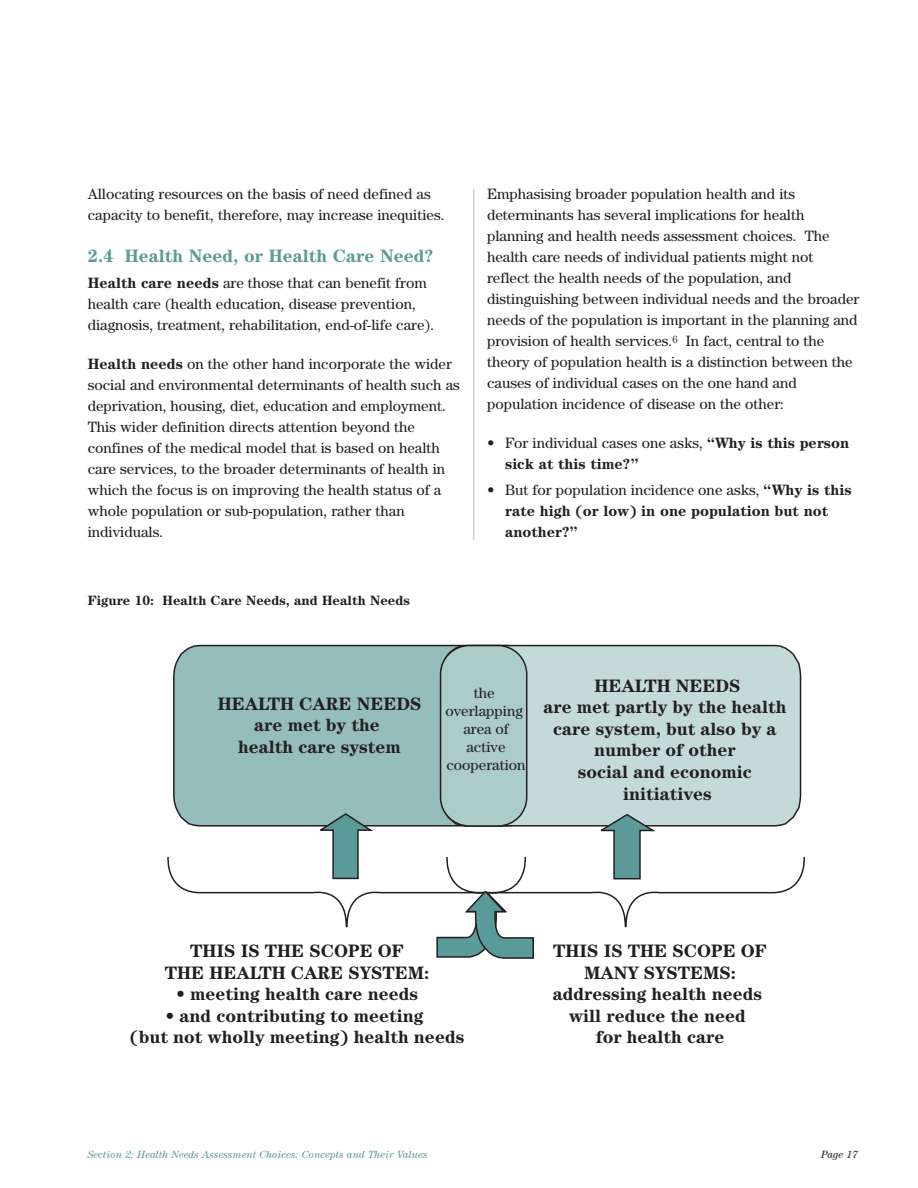
<style>
.page{position:relative;width:918px;height:1188px;background:#fff}
.page>*{position:absolute;margin:0;border:0;box-sizing:border-box;transform-origin:0 0}
.t1{font:700 18px/21.6px "Century";color:#231f20;text-align:center}
.t2{font:700 18px "Century";color:#5a9a98}
.t3{font:15px/21px "Century";color:#231f20}
.t4{font:700 15px/21px "Century";color:#231f20}
.t5{font:700 13.5px "Century";color:#231f20}
.t6{font:italic 10.5px "Century";color:#5a9a98}
.t7{font:italic 10.5px "Century";color:#231f20}
.s1{font-weight:700}
.s2{font-weight:400}
</style>
<div class="page">
<hr style="left:474px;top:189px;width:1px;height:351px;background:#bbbdc0">
<div style="left:173px;top:645px;width:266px;height:182px;background:#95bdbb"></div>
<svg style="left:439px;top:645px;width:363px;height:182px;background:#bfd4d3"></svg>
<svg style="left:167px;top:856px;width:638px;height:72px"></svg>
<svg style="left:599px;top:813px;width:59px;height:67px"></svg>
<svg style="left:318px;top:812px;width:58px;height:68px"></svg>
<div style="left:441px;top:646px;width:86px;height:180px;background:#acccca;border-radius:29px"></div>
<div style="left:440px;top:645px;width:87px;height:182px;border:1px solid #231f20;border-radius:29px"></div>
<svg style="left:436px;top:889px;width:99px;height:70px"></svg>
<p class="t3" style="left:88px;top:185px;width:358px">Allocating resources on the basis of need defined as capacity to benefit, therefore, may increase inequities.</p>
<p class="t2" style="left:88px;top:250px;width:347px">2.4 Health Need, or Health Care Need?</p>
<p class="t3" style="left:88px;top:274px;width:348px"><span class="s1">Health care needs</span> are those that can benefit from health care (health education, disease prevention, diagnosis, treatment, rehabilitation, end-of-life care).</p>
<p class="t3" style="left:88px;top:355px;width:374px"><span class="s1">Health needs</span> on the other hand incorporate the wider social and environmental determinants of health such as deprivation, housing, diet, education and employment.<br>This wider definition directs attention beyond the confines of the medical model that is based on health care services, to the broader determinants of health in which the focus is on improving the health status of a whole population or sub-population, rather than individuals.</p>
<p class="t5" style="left:88px;top:596px;width:324px">Figure 10: Health Care Needs, and Health Needs</p>
<p class="t3" style="left:487px;top:185px;width:374px">Emphasising broader population health and its determinants has several implications for health planning and health needs assessment choices. The health care needs of individual patients might not reflect the health needs of the population, and distinguishing between individual needs and the broader needs of the population is important in the planning and provision of health services.<sup>6</sup> In fact, central to the theory of population health is a distinction between the causes of individual cases on the one hand and population incidence of disease on the other:</p>
<p class="t4" style="left:505px;top:434px;width:346px;text-indent:-18px"><span class="s2">• For individual cases one asks,</span> “Why is this person sick at this time?”</p>
<p class="t4" style="left:505px;top:481px;width:348px;text-indent:-18px"><span class="s2">• But for population incidence one asks,</span> “Why is this rate high (or low) in one population but not another?”</p>
<p class="t1" style="left:218px;top:694px;width:205px">HEALTH CARE NEEDS are met by the<br>health care system</p>
<p class="t3" style="left:445px;top:685px;width:82px;line-height:18px;text-align:center">the overlapping area of active cooperation</p>
<p class="t1" style="left:543px;top:676px;width:245px">HEALTH NEEDS<br>are met partly by the health care system, but also by a number of other<br>social and economic initiatives</p>
<p class="t1" style="left:165px;top:942px;width:266px">THIS IS THE SCOPE OF<br>THE HEALTH CARE SYSTEM:</p>
<p class="t1" style="left:176px;top:985px;width:244px">• meeting health care needs</p>
<p class="t1" style="left:130px;top:1007px;width:336px">• and contributing to meeting<br>(but not wholly meeting) health needs</p>
<p class="t1" style="left:553px;top:942px;width:216px">THIS IS THE SCOPE OF<br>MANY SYSTEMS: addressing health needs will reduce the need<br>for health care</p>
<p class="t6" style="left:88px;top:1151px;width:341px">Section 2: Health Needs Assessment Choices: Concepts and Their Values</p>
<p class="t7" style="left:821px;top:1151px;width:39px">Page 17</p>
</div>
